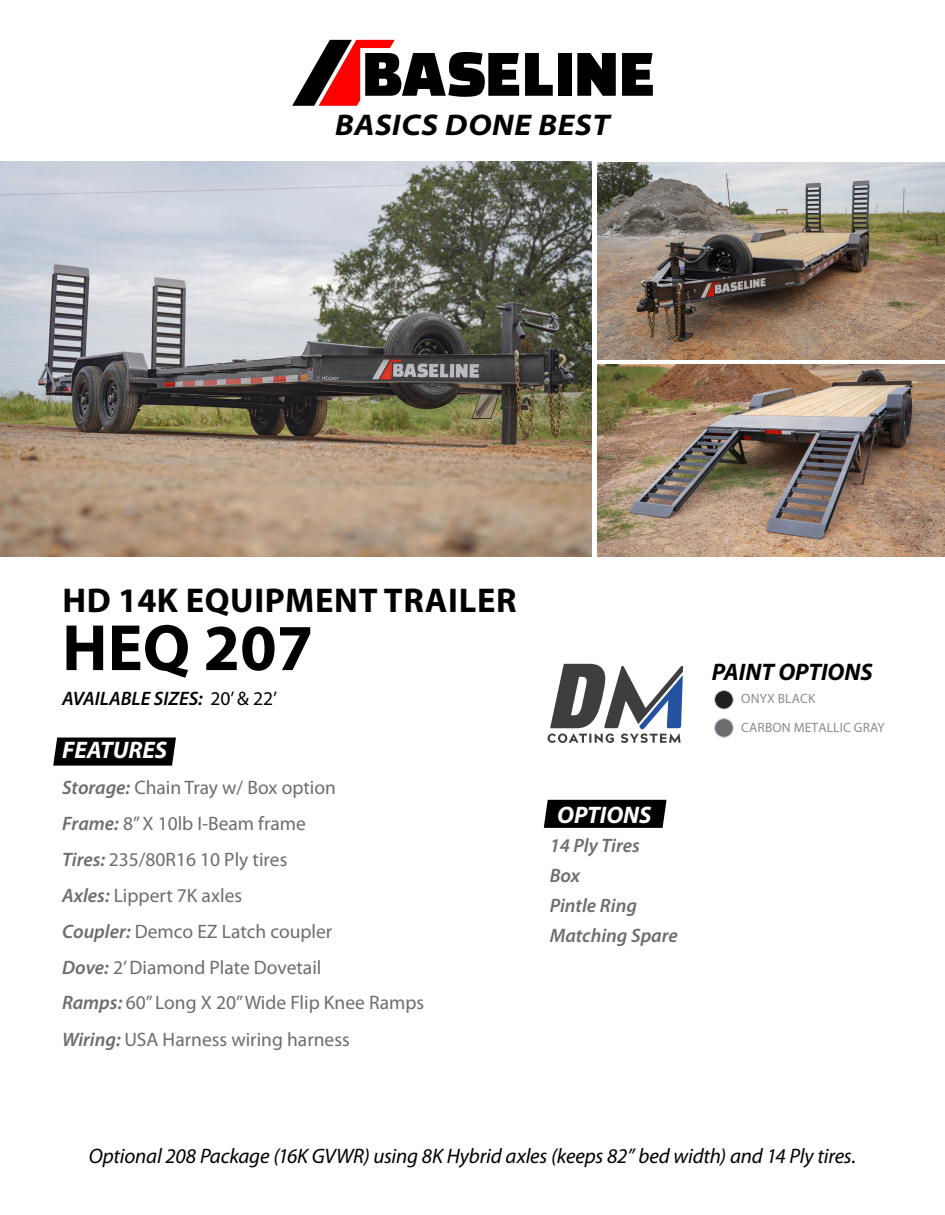
<style>
.page{position:relative;width:945px;height:1215px;background:#fff}
.page>*{position:absolute;margin:0;border:0;box-sizing:border-box;transform-origin:0 0}
.t1{font:700 66px "Myriad Pro";color:#000}
.t2{font:700 34.5px "Myriad Pro";letter-spacing:.02em;color:#000}
.t3{font:italic 700 semi-expanded 30px "Myriad Pro";letter-spacing:.02em;color:#000}
.t4{font:italic 700 24px "Myriad Pro";color:#fff}
.t5{font:italic 700 24px "Myriad Pro";color:#000}
.t6{font:italic 21px "Myriad Pro";letter-spacing:-.01em;color:#000}
.t7{font:19.5px/36px "Myriad Pro";color:#6c6d70}
.t8{font:italic 600 19.5px "Myriad Pro";color:#6c6d70}
.t9{font:italic 600 19.5px "Myriad Pro";color:#000}
.t10{font:13.5px/29px "Myriad Pro";letter-spacing:.01em;color:#8a8c8f}
.s1{font-weight:400;font-style:normal}
.s2{font-weight:600;font-style:italic}
</style>
<div class="page">
<svg style="left:53px;top:738px;width:123px;height:28px"></svg>
<img style="left:0;top:162px;width:592px;height:395px">
<img style="left:597px;top:365px;width:348px;height:191px">
<svg style="left:544px;top:800px;width:123px;height:28px"></svg>
<div style="left:715px;top:690px;width:18px;height:19px;background:#231f20;border-radius:50%"></div>
<div style="left:714px;top:690px;width:19px;height:19px;border:1px solid #c9cacc;border-radius:50%"></div>
<div style="left:715px;top:719px;width:18px;height:18px;background:#6c6d70;border-radius:50%"></div>
<div style="left:714px;top:718px;width:19px;height:19px;border:1px solid #c9cacc;border-radius:50%"></div>
<svg style="left:548px;top:664px;width:135px;height:79px"></svg>
<img style="left:597px;top:162px;width:348px;height:198px">
<svg style="left:525px;top:53px;width:28px;height:43px"></svg>
<div style="left:558px;top:53px;width:14px;height:43px;background:#000"></div>
<svg style="left:622px;top:53px;width:31px;height:43px"></svg>
<svg style="left:577px;top:53px;width:39px;height:43px"></svg>
<svg style="left:292px;top:40px;width:227px;height:66px"></svg>
<p class="t3" style="left:335px;top:108px;width:276px">BASICS DONE BEST</p>
<p class="t2" style="left:62px;top:578px;width:456px">HD 14K EQUIPMENT TRAILER</p>
<p class="t1" style="left:62px;top:605px;width:253px">HEQ 207</p>
<p class="t9" style="left:62px;top:686px;width:216px">AVAILABLE SIZES: <span class="s1">20’ &amp; 22’</span></p>
<p class="t4" style="left:62px;top:734px;width:106px">FEATURES</p>
<p class="t7" style="left:62px;top:769px;width:364px"><span class="s2">Storage:</span> Chain Tray w/ Box option<br><span class="s2">Frame:</span> 8” X 10lb I-Beam frame<br><span class="s2">Tires:</span> 235/80R16 10 Ply tires<br><span class="s2">Axles:</span> Lippert 7K axles<br><span class="s2">Coupler:</span> Demco EZ Latch coupler<br><span class="s2">Dove:</span> 2’ Diamond Plate Dovetail<br><span class="s2">Ramps:</span> 60” Long X 20” Wide Flip Knee Ramps<br><span class="s2">Wiring:</span> USA Harness wiring harness</p>
<p class="t4" style="left:557px;top:799px;width:96px">OPTIONS</p>
<p class="t8" style="left:550px;top:833px;width:92px">14 Ply Tires</p>
<p class="t8" style="left:550px;top:863px;width:32px">Box</p>
<p class="t8" style="left:550px;top:893px;width:89px">Pintle Ring</p>
<p class="t8" style="left:550px;top:923px;width:130px">Matching Spare</p>
<p class="t5" style="left:712px;top:656px;width:162px">PAINT OPTIONS</p>
<p class="t10" style="left:741px;top:684px;width:145px">ONYX BLACK<br>CARBON METALLIC GRAY</p>
<p class="t6" style="left:89px;top:1143px;width:769px">Optional 208 Package (16K GVWR) using 8K Hybrid axles (keeps 82” bed width) and 14 Ply tires.</p>
</div>
